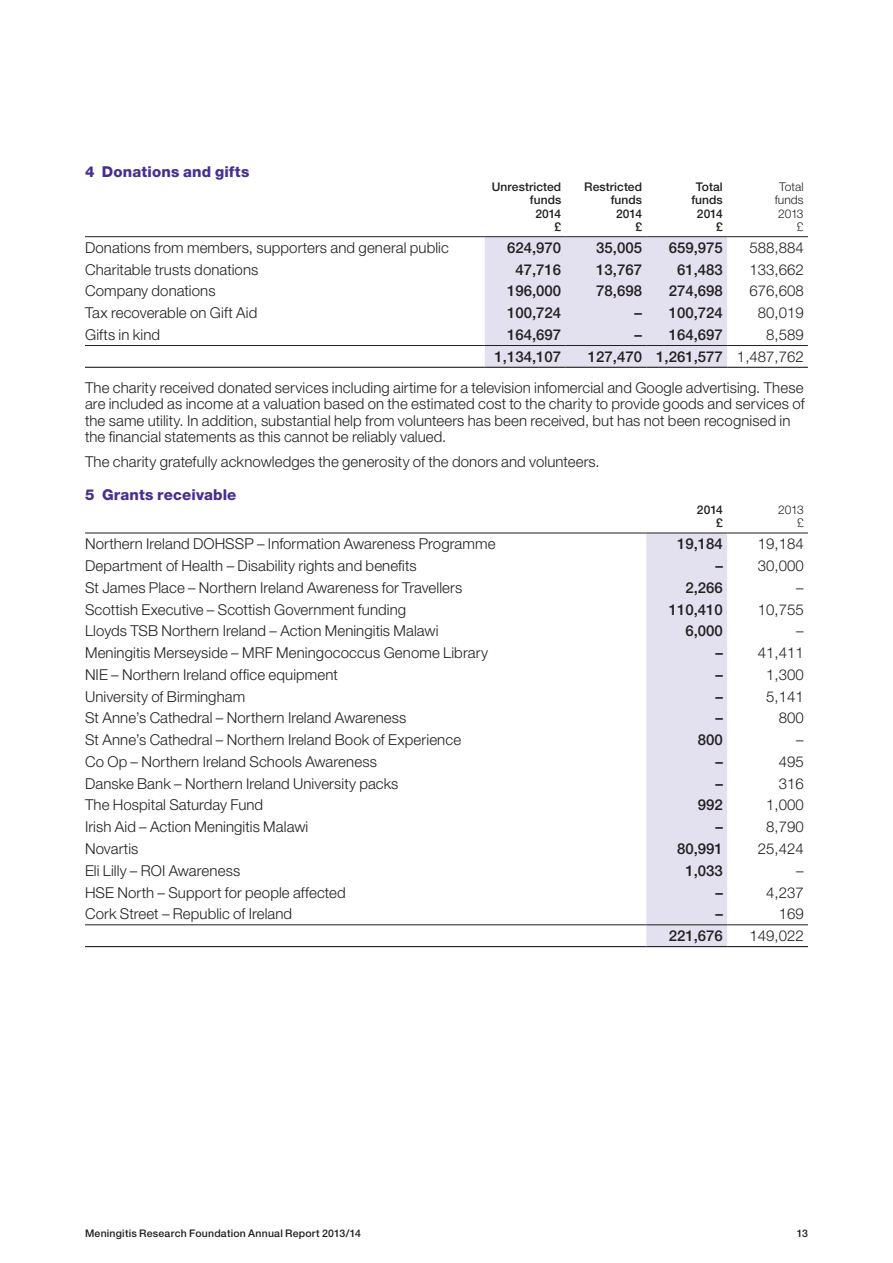
<style>
.page{position:relative;width:893px;height:1263px;background:#fff}
.page>*{position:absolute;margin:0;border:0;box-sizing:border-box;transform-origin:0 0}
.t1{font:300 15px/16.5px "Helvetica Neue";letter-spacing:.005em;color:#231f20;text-align:right}
.t2{font:500 15px "Helvetica Neue";color:#231f20}
.t3{font:800 15px "Helvetica Neue";letter-spacing:.01em;color:#482e92}
.t4{font:500 12px/13.5px "Helvetica Neue";letter-spacing:.005em;color:#231f20;text-align:right}
.t5{font:300 12px/13.5px "Helvetica Neue";letter-spacing:-.01em;color:#231f20;text-align:right}
.t6{font:500 10.5px "Helvetica Neue";letter-spacing:.02em;color:#231f20}
.s1{font-weight:500}
</style>
<div class="page">
<div style="left:485px;top:237px;width:242px;height:130px;background:#e3e0ef"></div>
<hr style="left:85px;top:236px;width:400px;height:1px;background:#231f20">
<hr style="left:485px;top:236px;width:81px;height:1px;background:#231f20">
<hr style="left:566px;top:236px;width:80px;height:1px;background:#231f20">
<hr style="left:646px;top:236px;width:81px;height:1px;background:#231f20">
<hr style="left:727px;top:236px;width:81px;height:1px;background:#231f20">
<hr style="left:85px;top:345px;width:400px;height:1px;background:#231f20">
<hr style="left:485px;top:345px;width:81px;height:1px;background:#231f20">
<hr style="left:566px;top:345px;width:80px;height:1px;background:#231f20">
<hr style="left:646px;top:345px;width:81px;height:1px;background:#231f20">
<hr style="left:727px;top:345px;width:81px;height:1px;background:#231f20">
<hr style="left:85px;top:367px;width:400px;height:1px;background:#231f20">
<hr style="left:485px;top:367px;width:81px;height:1px;background:#231f20">
<hr style="left:566px;top:367px;width:80px;height:1px;background:#231f20">
<hr style="left:646px;top:367px;width:81px;height:1px;background:#231f20">
<hr style="left:727px;top:367px;width:81px;height:1px;background:#231f20">
<div style="left:646px;top:534px;width:81px;height:412px;background:#e3e0ef"></div>
<hr style="left:85px;top:533px;width:561px;height:1px;background:#231f20">
<hr style="left:646px;top:533px;width:81px;height:1px;background:#231f20">
<hr style="left:727px;top:533px;width:81px;height:1px;background:#231f20">
<hr style="left:85px;top:924px;width:561px;height:1px;background:#231f20">
<hr style="left:646px;top:924px;width:81px;height:1px;background:#231f20">
<hr style="left:727px;top:924px;width:81px;height:1px;background:#231f20">
<hr style="left:85px;top:946px;width:561px;height:1px;background:#231f20">
<hr style="left:646px;top:946px;width:81px;height:1px;background:#231f20">
<hr style="left:727px;top:946px;width:81px;height:1px;background:#231f20">
<p class="t3" style="left:85px;top:162px;width:166px">4 Donations and gifts</p>
<p class="t4" style="left:492px;top:179px;width:71px">Unrestricted funds<br>2014<br>£</p>
<p class="t4" style="left:584px;top:179px;width:59px">Restricted funds<br>2014<br>£</p>
<p class="t4" style="left:691px;top:179px;width:33px">Total funds<br>2014 £</p>
<p class="t5" style="left:775px;top:179px;width:30px">Total funds<br>2013 £</p>
<p class="t1" style="left:85px;top:239px;width:365px">Donations from members, supporters and general public</p>
<p class="t2" style="left:507px;top:239px;width:56px">624,970</p>
<p class="t2" style="left:596px;top:239px;width:47px">35,005</p>
<p class="t2" style="left:669px;top:239px;width:56px">659,975</p>
<p class="t1" style="left:749px;top:239px;width:56px">588,884</p>
<p class="t1" style="left:85px;top:261px;width:175px">Charitable trusts donations</p>
<p class="t2" style="left:515px;top:260px;width:47px">47,716</p>
<p class="t2" style="left:596px;top:260px;width:47px">13,767</p>
<p class="t2" style="left:677px;top:260px;width:47px">61,483</p>
<p class="t1" style="left:749px;top:261px;width:56px">133,662</p>
<p class="t1" style="left:85px;top:283px;width:132px">Company donations</p>
<p class="t2" style="left:507px;top:282px;width:56px">196,000</p>
<p class="t2" style="left:596px;top:282px;width:47px">78,698</p>
<p class="t2" style="left:669px;top:282px;width:56px">274,698</p>
<p class="t1" style="left:749px;top:283px;width:56px">676,608</p>
<p class="t1" style="left:85px;top:304px;width:174px">Tax recoverable on Gift Aid</p>
<p class="t2" style="left:507px;top:304px;width:56px">100,724</p>
<p class="t2" style="left:635px;top:304px;width:90px">– 100,724</p>
<p class="t1" style="left:758px;top:304px;width:47px">80,019</p>
<p class="t1" style="left:85px;top:326px;width:77px">Gifts in kind</p>
<p class="t2" style="left:507px;top:326px;width:56px">164,697</p>
<p class="t2" style="left:635px;top:326px;width:90px">– 164,697</p>
<p class="t1" style="left:766px;top:326px;width:39px">8,589</p>
<p class="t2" style="left:495px;top:347px;width:68px">1,134,107</p>
<p class="t1" style="left:85px;top:341px;width:720px;line-height:30.9px"><span class="s1">127,470 1,261,577</span> 1,487,762<br>The charity received donated services including airtime for a television infomercial and Google advertising. These</p>
<p class="t1" style="left:85px;top:395px;width:721px;text-align:left">are included as income at a valuation based on the estimated cost to the charity to provide goods and services of the same utility. In addition, substantial help from volunteers has been received, but has not been recognised in the financial statements as this cannot be reliably valued.</p>
<p class="t1" style="left:85px;top:453px;width:516px">The charity gratefully acknowledges the generosity of the donors and volunteers.</p>
<p class="t3" style="left:85px;top:486px;width:153px">5 Grants receivable</p>
<p class="t4" style="left:697px;top:503px;width:27px">2014 £</p>
<p class="t5" style="left:778px;top:503px;width:27px">2013 £</p>
<p class="t1" style="left:85px;top:535px;width:412px">Northern Ireland DOHSSP – Information Awareness Programme</p>
<p class="t2" style="left:677px;top:535px;width:47px">19,184</p>
<p class="t1" style="left:758px;top:535px;width:47px">19,184</p>
<p class="t1" style="left:85px;top:557px;width:333px">Department of Health – Disability rights and benefits</p>
<p class="t1" style="left:715px;top:557px;width:90px"><span class="s1">–</span> 30,000</p>
<p class="t1" style="left:85px;top:579px;width:379px">St James Place – Northern Ireland Awareness for Travellers</p>
<p class="t2" style="left:685px;top:578px;width:39px">2,266</p>
<p class="t1" style="left:796px;top:579px;width:9px">–</p>
<p class="t1" style="left:85px;top:601px;width:323px">Scottish Executive – Scottish Government funding</p>
<p class="t2" style="left:669px;top:600px;width:56px">110,410</p>
<p class="t1" style="left:758px;top:601px;width:47px">10,755</p>
<p class="t1" style="left:85px;top:622px;width:355px">Lloyds TSB Northern Ireland – Action Meningitis Malawi</p>
<p class="t2" style="left:685px;top:622px;width:39px">6,000</p>
<p class="t1" style="left:796px;top:622px;width:9px">–</p>
<p class="t1" style="left:85px;top:644px;width:404px">Meningitis Merseyside – MRF Meningococcus Genome Library</p>
<p class="t1" style="left:715px;top:644px;width:90px"><span class="s1">–</span> 41,411</p>
<p class="t1" style="left:85px;top:666px;width:254px">NIE – Northern Ireland office equipment</p>
<p class="t2" style="left:715px;top:665px;width:9px">–</p>
<p class="t1" style="left:766px;top:666px;width:39px">1,300</p>
<p class="t1" style="left:85px;top:688px;width:162px">University of Birmingham</p>
<p class="t2" style="left:715px;top:687px;width:9px">–</p>
<p class="t1" style="left:766px;top:688px;width:39px">5,141</p>
<p class="t1" style="left:85px;top:709px;width:323px">St Anne’s Cathedral – Northern Ireland Awareness</p>
<p class="t2" style="left:715px;top:709px;width:9px">–</p>
<p class="t1" style="left:779px;top:709px;width:27px">800</p>
<p class="t1" style="left:85px;top:731px;width:378px">St Anne’s Cathedral – Northern Ireland Book of Experience</p>
<p class="t2" style="left:698px;top:731px;width:27px">800</p>
<p class="t1" style="left:796px;top:731px;width:9px">–</p>
<p class="t1" style="left:85px;top:753px;width:293px">Co Op – Northern Ireland Schools Awareness</p>
<p class="t2" style="left:715px;top:753px;width:9px">–</p>
<p class="t1" style="left:779px;top:753px;width:27px">495</p>
<p class="t1" style="left:85px;top:775px;width:315px">Danske Bank – Northern Ireland University packs</p>
<p class="t2" style="left:715px;top:774px;width:9px">–</p>
<p class="t1" style="left:779px;top:775px;width:27px">316</p>
<p class="t1" style="left:85px;top:796px;width:180px">The Hospital Saturday Fund</p>
<p class="t2" style="left:698px;top:796px;width:27px">992</p>
<p class="t1" style="left:766px;top:796px;width:39px">1,000</p>
<p class="t1" style="left:85px;top:818px;width:225px">Irish Aid – Action Meningitis Malawi</p>
<p class="t2" style="left:715px;top:818px;width:9px">–</p>
<p class="t1" style="left:766px;top:818px;width:39px">8,790</p>
<p class="t1" style="left:85px;top:840px;width:55px">Novartis</p>
<p class="t2" style="left:677px;top:840px;width:47px">80,991</p>
<p class="t1" style="left:758px;top:840px;width:47px">25,424</p>
<p class="t1" style="left:85px;top:862px;width:157px">Eli Lilly – ROI Awareness</p>
<p class="t2" style="left:685px;top:861px;width:39px">1,033</p>
<p class="t1" style="left:796px;top:862px;width:9px">–</p>
<p class="t1" style="left:85px;top:884px;width:262px">HSE North – Support for people affected</p>
<p class="t2" style="left:715px;top:883px;width:9px">–</p>
<p class="t1" style="left:766px;top:884px;width:39px">4,237</p>
<p class="t1" style="left:85px;top:905px;width:209px">Cork Street – Republic of Ireland</p>
<p class="t2" style="left:715px;top:905px;width:9px">–</p>
<p class="t1" style="left:779px;top:905px;width:27px">169</p>
<p class="t2" style="left:669px;top:927px;width:56px">221,676</p>
<p class="t1" style="left:749px;top:927px;width:56px">149,022</p>
<p class="t6" style="left:85px;top:1227px;width:277px">Meningitis Research Foundation Annual Report 2013/14</p>
<p class="t6" style="left:797px;top:1227px;width:13px">13</p>
</div>
